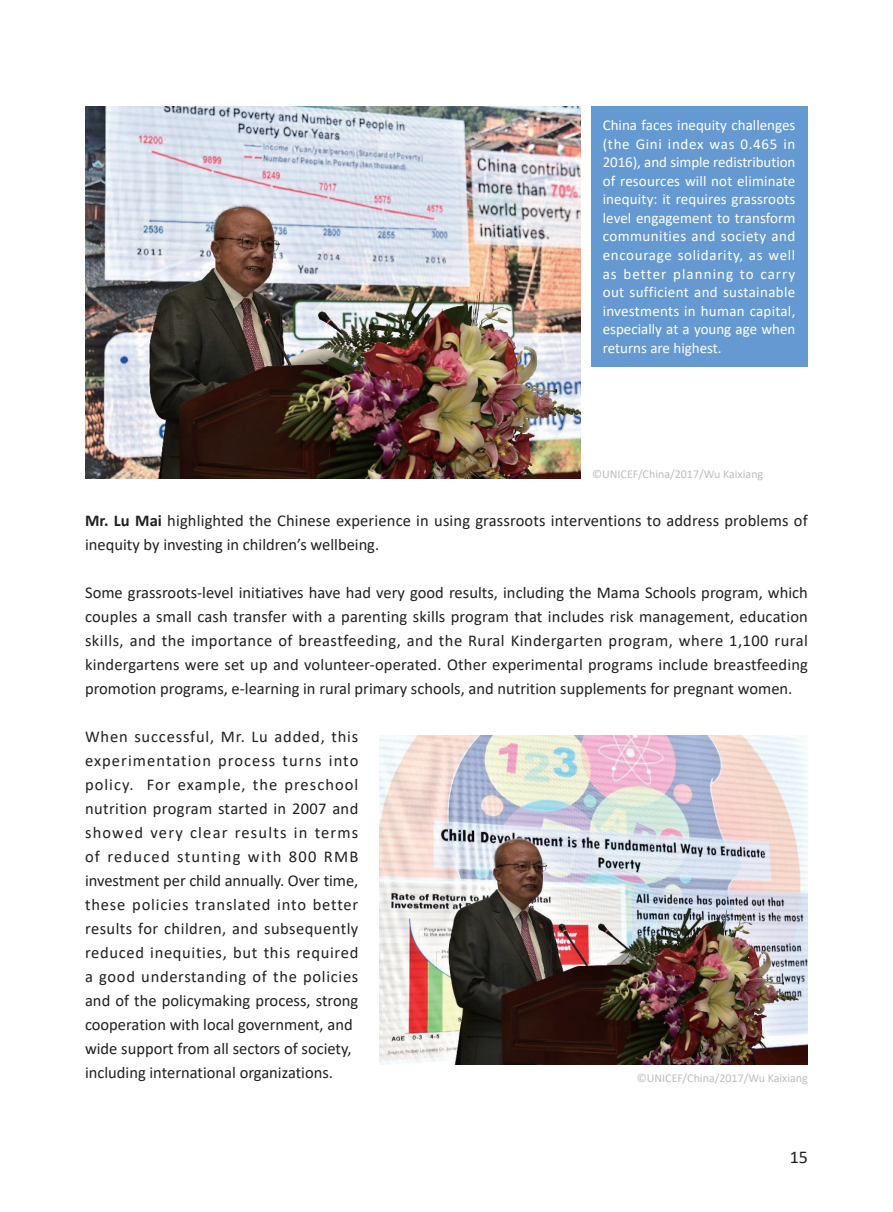
<style>
.page{position:relative;width:893px;height:1212px;background:#fff}
.page>*{position:absolute;margin:0;border:0;box-sizing:border-box;transform-origin:0 0}
.t1{font:18px "Calibri";color:#231f20}
.t2{font:16.5px/24px "Calibri";letter-spacing:.01em;color:#231f20}
.t3{font:16.5px/24px "Calibri";letter-spacing:.03em;color:#231f20}
.t4{font:15px/18.6px "Calibri";color:#fff;text-align:justify}
.t5{font:12px "Calibri";color:#bcbdc0}
.s1{font-weight:700}
</style>
<div class="page">
<div style="left:591px;top:106px;width:216px;height:261px;background:#6599d1"></div>
<img style="left:85px;top:106px;width:496px;height:372px">
<img style="left:380px;top:735px;width:428px;height:330px">
<p class="t4" style="left:603px;top:116px;width:194px">China faces inequity challenges (the Gini index was 0.465 in 2016), and simple redistribution of resources will not eliminate inequity: it requires grassroots level engagement to transform communities and society and encourage solidarity, as well as better planning to carry out sufficient and sustainable investments in human capital, especially at a young age when returns are highest.</p>
<p class="t5" style="left:592px;top:465px;width:173px">©UNICEF/China/2017/Wu Kaixiang</p>
<p class="t2" style="left:85px;top:508px;width:724px"><span class="s1">Mr. Lu Mai</span> highlighted the Chinese experience in using grassroots interventions to address problems of inequity by investing in children’s wellbeing.</p>
<p class="t2" style="left:85px;top:580px;width:724px;text-align:justify">Some grassroots-level initiatives have had very good results, including the Mama Schools program, which couples a small cash transfer with a parenting skills program that includes risk management, education skills, and the importance of breastfeeding, and the Rural Kindergarten program, where 1,100 rural kindergartens were set up and volunteer-operated. Other experimental programs include breastfeeding promotion programs, e-learning in rural primary schools, and nutrition supplements for pregnant women.</p>
<p class="t3" style="left:85px;top:724px;width:275px">When successful, Mr. Lu added, this experimentation process turns into policy. For example, the preschool nutrition program started in 2007 and showed very clear results in terms of reduced stunting with 800 RMB investment per child annually. Over time, these policies translated into better results for children, and subsequently reduced inequities, but this required a good understanding of the policies and of the policymaking process, strong cooperation with local government, and wide support from all sectors of society, including international organizations.</p>
<p class="t5" style="left:637px;top:1069px;width:173px">©UNICEF/China/2017/Wu Kaixiang</p>
<p class="t1" style="left:790px;top:1144px;width:20px">15</p>
</div>
